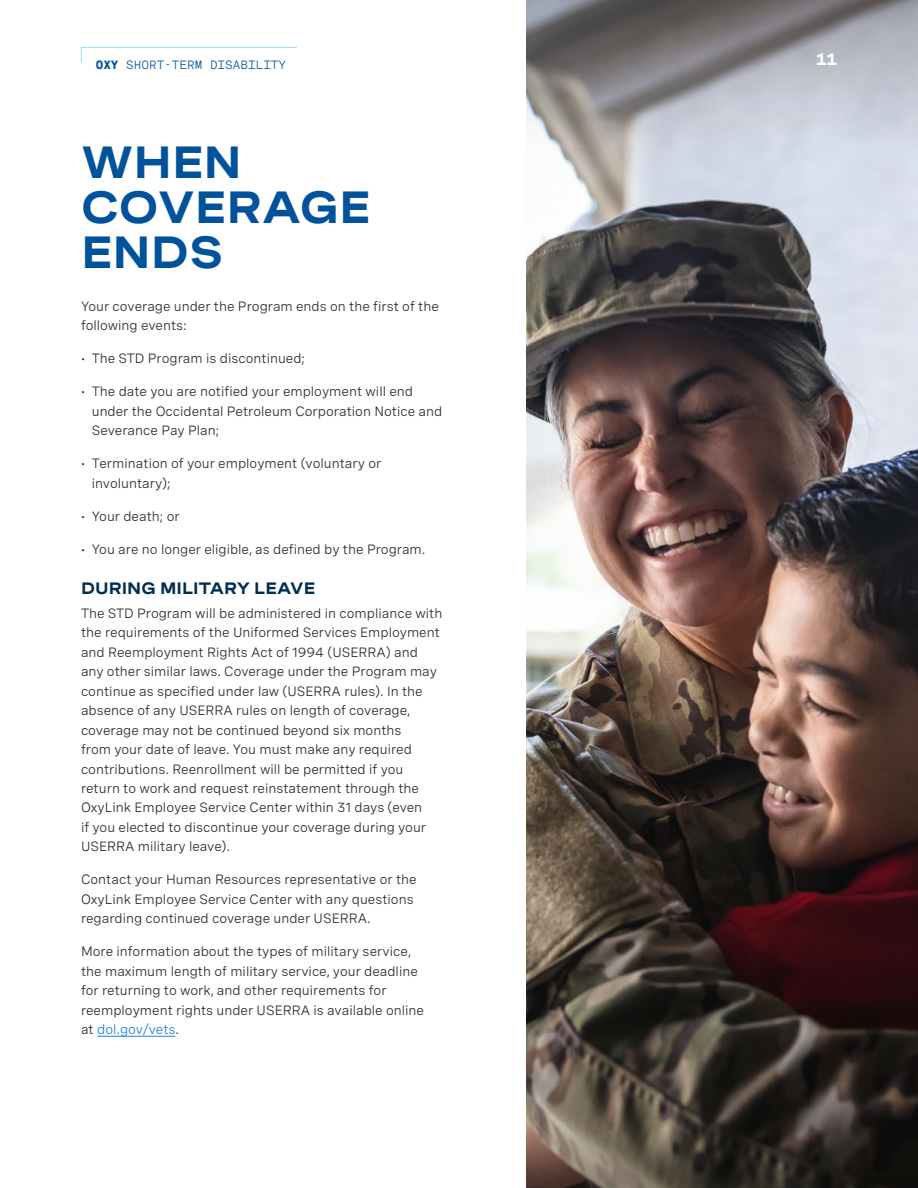
<style>
.page{position:relative;width:918px;height:1188px;background:#fff}
.page>*{position:absolute;margin:0;border:0;box-sizing:border-box;transform-origin:0 0}
.t1{font:700 45px/45px "Spezia Extended";color:#00539b}
.t2{font:700 16.5px "Spezia Extended";color:#002e4d}
.t3{font:700 16.5px "Spezia Mono";color:#fff}
.t4{font:13.5px/19.5px "Spezia";color:#2b2d30}
.t5{font:12px "Spezia Mono";color:#00539b}
.s1{font-weight:700}
.s2{font-size:12px}
.s3{color:#1d83de}
</style>
<div class="page">
<img style="left:526px;top:162px;width:392px;height:1026px">
<hr style="left:97px;top:1036px;width:78px;height:1px;background:#1d83de">
<svg style="left:526px;top:0;width:392px;height:162px;background:#9f9fa5"></svg>
<svg style="left:81px;top:47px;width:216px;height:16px"></svg>
<p class="t5" style="left:96px;top:55px;width:192px"><span class="s1">OXY</span> SHORT-TERM DISABILITY</p>
<p class="t3" style="left:816px;top:46px;width:22px">11</p>
<h1 class="t1" style="left:81px;top:136px;width:291px">WHEN<br>COVERAGE<br>ENDS</h1>
<p class="t4" style="left:81px;top:295px;width:359px">Your coverage under the Program ends on the first of the following events:</p>
<p class="t4" style="left:81px;top:348px;width:226px"><span class="s2">•</span> The STD Program is discontinued;</p>
<p class="t4" style="left:92px;top:381px;width:352px;text-indent:-11px"><span class="s2">•</span> The date you are notified your employment will end under the Occidental Petroleum Corporation Notice and<br>Severance Pay Plan;</p>
<p class="t4" style="left:92px;top:453px;width:291px;text-indent:-11px"><span class="s2">•</span> Termination of your employment (voluntary or involuntary);</p>
<p class="t4" style="left:81px;top:505px;width:100px"><span class="s2">•</span> Your death; or</p>
<p class="t4" style="left:81px;top:538px;width:346px"><span class="s2">•</span> You are no longer eligible, as defined by the Program.</p>
<p class="t2" style="left:81px;top:575px;width:236px">DURING MILITARY LEAVE</p>
<p class="t4" style="left:81px;top:602px;width:363px">The STD Program will be administered in compliance with the requirements of the Uniformed Services Employment and Reemployment Rights Act of 1994 (USERRA) and any other similar laws. Coverage under the Program may continue as specified under law (USERRA rules). In the absence of any USERRA rules on length of coverage, coverage may not be continued beyond six months<br>from your date of leave. You must make any required contributions. Reenrollment will be permitted if you return to work and request reinstatement through the OxyLink Employee Service Center within 31 days (even<br>if you elected to discontinue your coverage during your USERRA military leave).</p>
<p class="t4" style="left:81px;top:869px;width:337px">Contact your Human Resources representative or the<br>OxyLink Employee Service Center with any questions regarding continued coverage under USERRA.</p>
<p class="t4" style="left:81px;top:941px;width:345px">More information about the types of military service, the maximum length of military service, your deadline for returning to work, and other requirements for reemployment rights under USERRA is available online at <span class="s3">dol.gov/vets</span>.</p>
</div>
